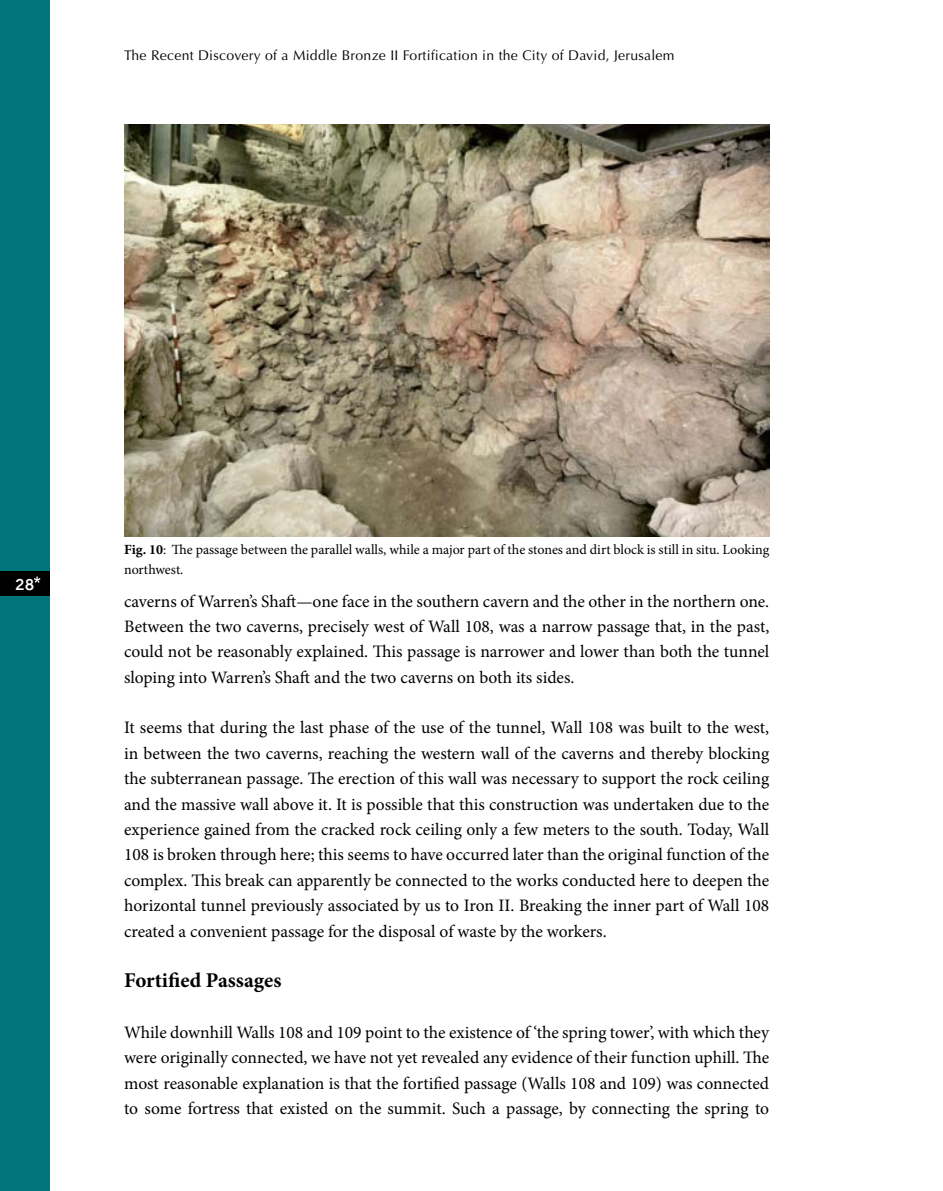
<style>
.page{position:relative;width:943px;height:1191px;background:#fff}
.page>*{position:absolute;margin:0;border:0;box-sizing:border-box;transform-origin:0 0}
.t1{font:700 21px "Minion Pro";color:#000}
.t2{font:21px "Arial Hebrew";color:#fff}
.t3{font:17.5px/25.4px "Minion Pro";letter-spacing:-.005em;color:#000;text-align:justify}
.t4{font:14px/19.2px "Minion Pro";color:#000}
.t5{font:14px "Optima";letter-spacing:.02em;color:#000}
.s1{font-weight:700}
</style>
<div class="page">
<div style="left:0;top:0;width:50px;height:1191px;background:#00757b"></div>
<div style="left:0;top:570px;width:50px;height:25px;background:#000"></div>
<svg style="left:34px;top:576px;width:6px;height:7px"></svg>
<img style="left:124px;top:124px;width:645px;height:413px">
<p class="t5" style="left:124px;top:47px;width:552px">The Recent Discovery of a Middle B ronze II Fortification in the City of David, Jerusalem</p>
<p class="t2" style="left:15px;top:574px;width:21px">28</p>
<p class="t4" style="left:124px;top:540px;width:646px"><span class="s1">Fig. 10</span>: The passage between the parallel walls, while a major part of the stones and dirt block is still in situ. Looking northwest.</p>
<p class="t3" style="left:124px;top:588px;width:646px">caverns of Warren’s Shaft—one face in the southern cavern and the other in the northern one.<br>Between the two caverns, precisely west of Wall 108, was a narrow passage that, in the past, could not be reasonably explained. This passage is narrower and lower than both the tunnel sloping into Warren’s Shaft and the two caverns on both its sides.</p>
<p class="t3" style="left:124px;top:715px;width:646px">It seems that during the last phase of the use of the tunnel, Wall 108 was built to the west, in between the two caverns, reaching the western wall of the caverns and thereby blocking the subterranean passage. The erection of this wall was necessary to support the rock ceiling and the massive wall above it. It is possible that this construction was undertaken due to the experience gained from the cracked rock ceiling only a few meters to the south. Today, Wall 108 is broken through here; this seems to have occurred later than the original function of the complex. This break can apparently be connected to the works conducted here to deepen the horizontal tunnel previously associated by us to Iron II. Breaking the inner part of Wall 108 created a convenient passage for the disposal of waste by the workers.</p>
<p class="t1" style="left:124px;top:965px;width:159px">Fortified Passages</p>
<p class="t3" style="left:124px;top:1020px;width:646px">While downhill Walls 108 and 109 point to the existence of ‘the spring tower’, with which they were originally connected, we have not yet revealed any evidence of their function uphill. The most reasonable explanation is that the fortified passage (Walls 108 and 109) was connected to some fortress that existed on the summit. Such a passage, by connecting the spring to</p>
</div>
